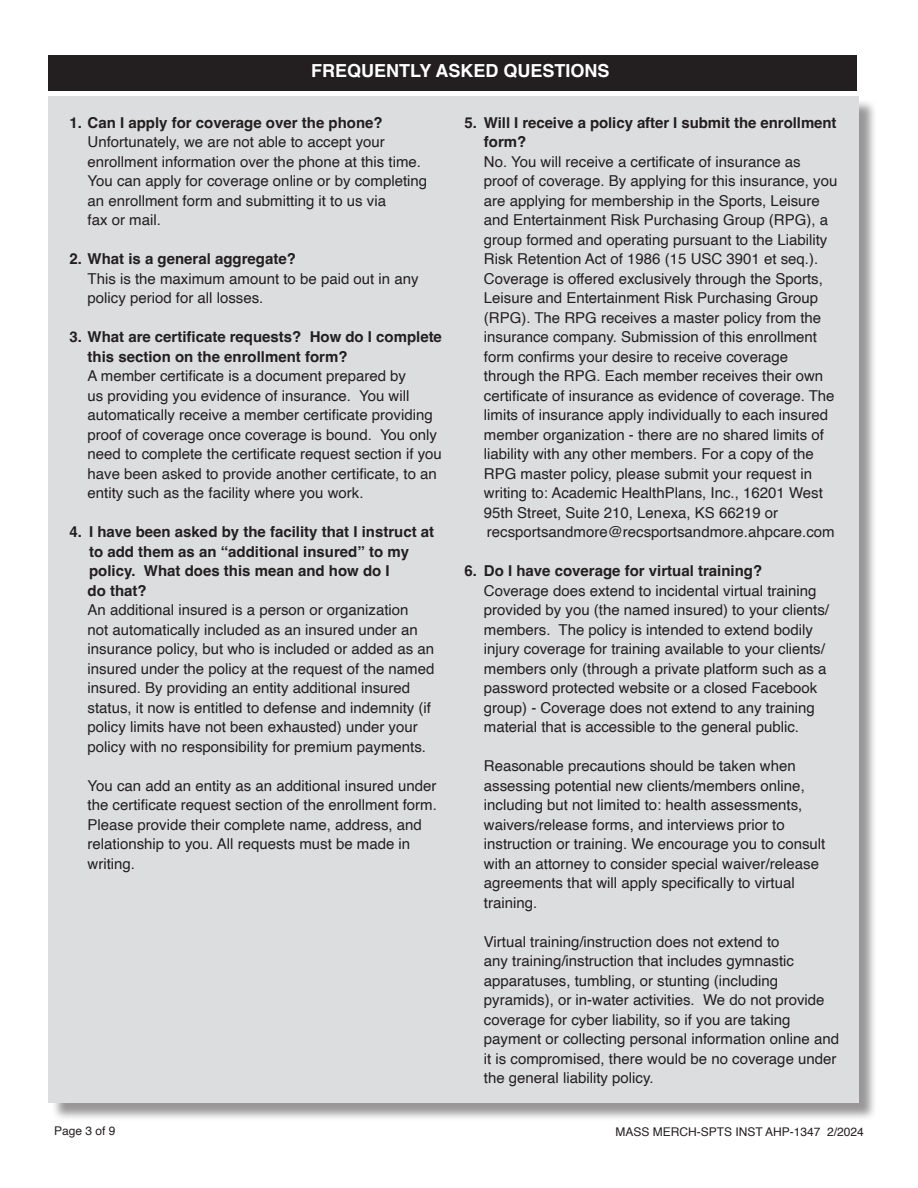
<style>
.page{position:relative;width:918px;height:1188px;background:#fff}
.page>*{position:absolute;margin:0;border:0;box-sizing:border-box;transform-origin:0 0}
.t1{font:700 18px "Helvetica";color:#fff}
.t2{font:15px/19.5px "Helvetica";color:#231f20}
.t3{font:700 15px/19.5px "Helvetica";color:#231f20}
.t4{font:12px "Helvetica";color:#231f20}
</style>
<div class="page">
<div style="left:51px;top:98px;width:826px;height:1023px;background:#231f20;opacity:.47"></div>
<div style="left:49px;top:96px;width:810px;height:1006px;background:#dcdddf"></div>
<div style="left:49px;top:56px;width:808px;height:35px;background:#231f20"></div>
<p class="t1" style="left:311px;top:59px;width:300px">FREQUENTLY ASKED QUESTIONS</p>
<p class="t3" style="left:70px;top:114px;width:315px">1. Can I apply for coverage over the phone?</p>
<p class="t2" style="left:88px;top:133px;width:341px">Unfortunately, we are not able to accept your enrollment information over the phone at this time.<br>You can apply for coverage online or by completing an enrollment form and submitting it to us via<br>fax or mail.</p>
<p class="t3" style="left:70px;top:251px;width:228px">2. What is a general aggregate?</p>
<p class="t2" style="left:88px;top:269px;width:332px">This is the maximum amount to be paid out in any policy period for all losses.</p>
<p class="t3" style="left:88px;top:329px;width:356px;text-indent:-18px">3. What are certificate requests? How do I complete this section on the enrollment form?</p>
<p class="t2" style="left:88px;top:367px;width:356px">A member certificate is a document prepared by<br>us providing you evidence of insurance. You will automatically receive a member certificate providing proof of coverage once coverage is bound. You only need to complete the certificate request section if you have been asked to provide another certificate, to an entity such as the facility where you work.</p>
<p class="t3" style="left:88px;top:524px;width:348px;text-indent:-18px">4. I have been asked by the facility that I instruct at to add them as an “additional insured” to my policy. What does this mean and how do I<br>do that?</p>
<p class="t2" style="left:88px;top:601px;width:348px">An additional insured is a person or organization<br>not automatically included as an insured under an insurance policy, but who is included or added as an insured under the policy at the request of the named insured. By providing an entity additional insured status, it now is entitled to defense and indemnity (if policy limits have not been exhausted) under your policy with no responsibility for premium payments.</p>
<p class="t2" style="left:88px;top:776px;width:351px">You can add an entity as an additional insured under the certificate request section of the enrollment form.<br>Please provide their complete name, address, and relationship to you. All requests must be made in writing.</p>
<p class="t3" style="left:484px;top:115px;width:354px;text-indent:-19px">5. Will I receive a policy after I submit the enrollment form?</p>
<p class="t2" style="left:484px;top:152px;width:355px">No. You will receive a certificate of insurance as proof of coverage. By applying for this insurance, you are applying for membership in the Sports, Leisure and Entertainment Risk Purchasing Group (RPG), a group formed and operating pursuant to the Liability Risk Retention Act of 1986 (15 USC 3901 et seq.).<br>Coverage is offered exclusively through the Sports, Leisure and Entertainment Risk Purchasing Group (RPG). The RPG receives a master policy from the insurance company. Submission of this enrollment form confirms your desire to receive coverage through the RPG. Each member receives their own certificate of insurance as evidence of coverage. The limits of insurance apply individually to each insured member organization - there are no shared limits of liability with any other members. For a copy of the RPG master policy, please submit your request in writing to: Academic HealthPlans, Inc., 16201 West 95th Street, Suite 210, Lenexa, KS 66219 or recsportsandmore@recsportsandmore.ahpcare.com</p>
<p class="t3" style="left:464px;top:563px;width:299px">6. Do I have coverage for virtual training?</p>
<p class="t2" style="left:484px;top:581px;width:347px">Coverage does extend to incidental virtual training provided by you (the named insured) to your clients/ members. The policy is intended to extend bodily injury coverage for training available to your clients/ members only (through a private platform such as a password protected website or a closed Facebook group) - Coverage does not extend to any training material that is accessible to the general public.</p>
<p class="t2" style="left:484px;top:757px;width:343px">Reasonable precautions should be taken when assessing potential new clients/members online, including but not limited to: health assessments, waivers/release forms, and interviews prior to instruction or training. We encourage you to consult with an attorney to consider special waiver/release agreements that will apply specifically to virtual training.</p>
<p class="t2" style="left:484px;top:932px;width:357px">Virtual training/instruction does not extend to<br>any training/instruction that includes gymnastic apparatuses, tumbling, or stunting (including pyramids), or in-water activities. We do not provide coverage for cyber liability, so if you are taking payment or collecting personal information online and it is compromised, there would be no coverage under the general liability policy.</p>
<p class="t4" style="left:54px;top:1121px;width:63px">Page 3 of 9</p>
<p class="t4" style="left:615px;top:1123px;width:250px">MASS MERCH-SPTS INST AHP-1347 2/2024</p>
</div>
